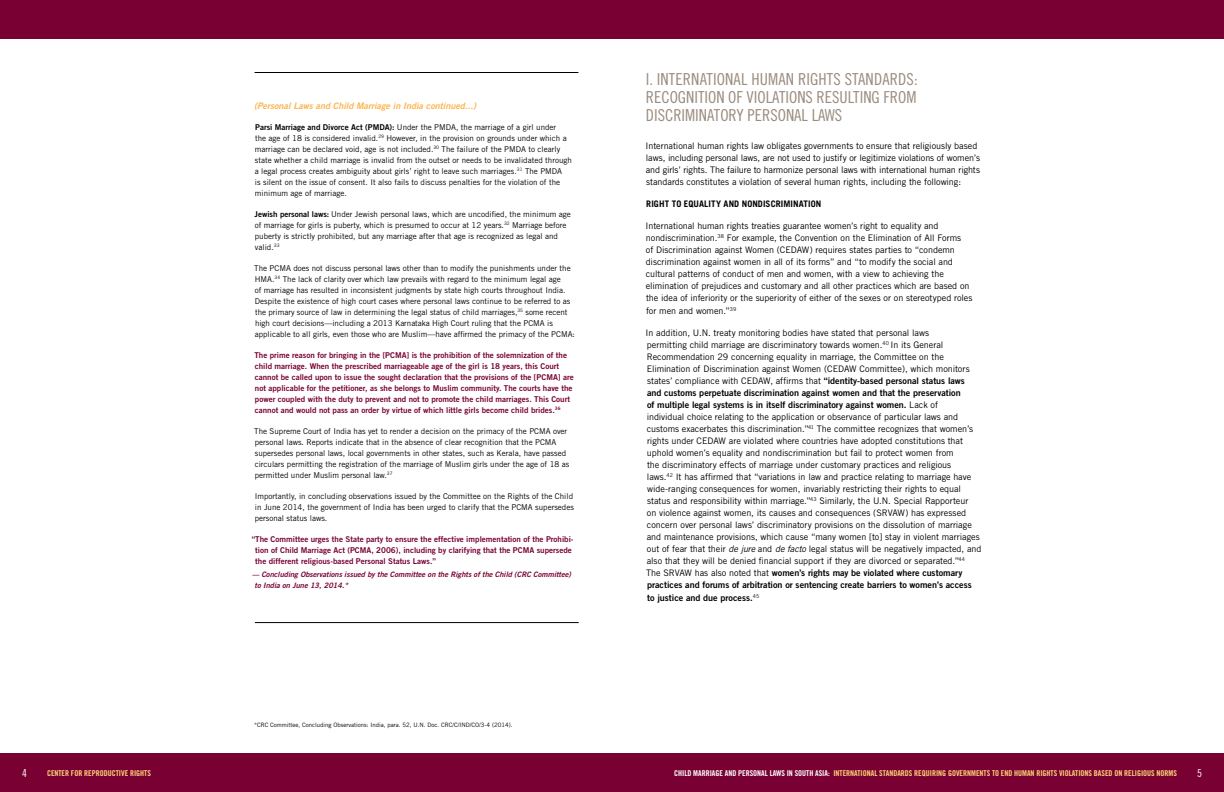
<style>
.page{position:relative;width:1224px;height:792px;background:#fff}
.page>*{position:absolute;margin:0;border:0;box-sizing:border-box;transform-origin:0 0}
.t1{font:16.5px/18px "Trade Gothic Cond Eighteen";color:#9a8b7d;text-align:justify}
.t2{font:11px "Trade Gothic Cond Eighteen";color:#fff}
.t3{font:9px/12px "Trade Gothic";letter-spacing:-.005em;color:#000}
.t4{font:9px/12px "Trade Gothic Bold Two";letter-spacing:-.005em;color:#000}
.t5{font:italic 9px "Trade Gothic Bold Two";color:#fcb44c}
.t6{font:700 9px "Trade Gothic";letter-spacing:.01em;color:#000}
.t7{font:8px/11px "Trade Gothic";color:#000}
.t8{font:8px/11px "Trade Gothic Bold Two";color:#780032}
.t9{font:8px "Trade Gothic Bold Cond Twenty";color:#ffd478}
.t10{font:7.5px/11px "Trade Gothic LT Std Bd 2 Obl";color:#780032}
.t11{font:6px "Trade Gothic";color:#000}
.s1{font-family:"Trade Gothic Bold Two"}
.s2{font-family:"Trade Gothic Bold Two";font-style:italic;font-size:7px}
.s3{font-family:"Trade Gothic"}
.s4{font-style:italic}
.s5{color:#fff}
</style>
<div class="page">
<div style="left:0;top:753px;width:1224px;height:39px;background:#780032"></div>
<div style="left:0;top:0;width:1224px;height:39px;background:#780032"></div>
<hr style="left:255px;top:622px;width:324px;height:1px;background:#000">
<hr style="left:255px;top:72px;width:323px;height:1px;background:#000">
<p class="t5" style="left:254px;top:100px;width:223px">(Personal Laws and Child Marriage in India continued...)</p>
<p class="t7" style="left:255px;top:122px;width:319px"><span class="s1">Parsi Marriage and Divorce Act (PMDA):</span> Under the PMDA, the marriage of a girl under<br>the age of 18 is considered invalid.<sup>29</sup> However, in the provision on grounds under which a marriage can be declared void, age is not included.<sup>30</sup> The failure of the PMDA to clearly state whether a child marriage is invalid from the outset or needs to be invalidated through a legal process creates ambiguity about girls’ right to leave such marriages.<sup>31</sup> The PMDA<br>is silent on the issue of consent. It also fails to discuss penalties for the violation of the minimum age of marriage.</p>
<p class="t7" style="left:255px;top:209px;width:318px"><span class="s1">Jewish personal laws:</span> Under Jewish personal laws, which are uncodified, the minimum age of marriage for girls is puberty, which is presumed to occur at 12 years.<sup>32</sup> Marriage before puberty is strictly prohibited, but any marriage after that age is recognized as legal and valid.<sup>33</sup></p>
<p class="t7" style="left:254px;top:263px;width:322px">The PCMA does not discuss personal laws other than to modify the punishments under the HMA.<sup>34</sup> The lack of clarity over which law prevails with regard to the minimum legal age<br>of marriage has resulted in inconsistent judgments by state high courts throughout India.<br>Despite the existence of high court cases where personal laws continue to be referred to as the primary source of law in determining the legal status of child marriages,<sup>35</sup> some recent high court decisions—including a 2013 Karnataka High Court ruling that the PCMA is applicable to all girls, even those who are Muslim—have affirmed the primacy of the PCMA:</p>
<p class="t8" style="left:254px;top:349px;width:321px">The prime reason for bringing in the [PCMA] is the prohibition of the solemnization of the child marriage. When the prescribed marriageable age of the girl is 18 years, this Court cannot be called upon to issue the sought declaration that the provisions of the [PCMA] are not applicable for the petitioner, as she belongs to Muslim community. The courts have the power coupled with the duty to prevent and not to promote the child marriages. This Court cannot and would not pass an order by virtue of which little girls become child brides.<sup>36</sup></p>
<p class="t7" style="left:254px;top:426px;width:317px">The Supreme Court of India has yet to render a decision on the primacy of the PCMA over personal laws. Reports indicate that in the absence of clear recognition that the PCMA supersedes personal laws, local governments in other states, such as Kerala, have passed circulars permitting the registration of the marriage of Muslim girls under the age of 18 as permitted under Muslim personal law.<sup>37</sup></p>
<p class="t7" style="left:255px;top:491px;width:321px;text-align:justify">Importantly, in concluding observations issued by the Committee on the Rights of the Child in June 2014, the government of India has been urged to clarify that the PCMA supersedes personal status laws.</p>
<p class="t8" style="left:255px;top:533px;width:320px;text-indent:-4px">“The Committee urges the State party to ensure the effective implementation of the Prohibi&shy;tion of Child Marriage Act (PCMA, 2006), including by clarifying that the PCMA supersede the different religious-based Personal Status Laws.”</p>
<p class="t10" style="left:255px;top:569px;width:318px;text-indent:-3px"><span class="s2">—</span> Concluding Observations issued by the Committee on the Rights of the Child (CRC Committee) to India on June 13, 2014.*</p>
<p class="t11" style="left:254px;top:721px;width:260px">*CRC Committee, Concluding Observations: India, para. 52, U.N. Doc. CRC/C/IND/CO/3-4 (2014).</p>
<h1 class="t1" style="left:646px;top:70px;width:274px">I. INTERNATIONAL HUMAN RIGHTS STANDARDS:<br>RECOGNITION OF VIOLATIONS RESULTING FROM DISCRIMINATORY PERSONAL LAWS</h1>
<p class="t3" style="left:646px;top:140px;width:336px">International human rights law obligates governments to ensure that religiously based laws, including personal laws, are not used to justify or legitimize violations of women’s and girls’ rights. The failure to harmonize personal laws with international human rights standards constitutes a violation of several human rights, including the following:</p>
<p class="t6" style="left:646px;top:198px;width:177px">RIGHT TO EQUALITY AND NONDISCRIMINATION</p>
<p class="t3" style="left:646px;top:220px;width:328px">International human rights treaties guarantee women’s right to equality and nondiscrimination.<sup>38</sup> For example, the Convention on the Elimination of All Forms<br>of Discrimination against Women (CEDAW) requires states parties to “condemn discrimination against women in all of its forms” and “to modify the social and cultural patterns of conduct of men and women, with a view to achieving the elimination of prejudices and customary and all other practices which are based on the idea of inferiority or the superiority of either of the sexes or on stereotyped roles</p>
<p class="t3" style="left:646px;top:305px;width:92px">for men and women.”<sup>39</sup></p>
<p class="t3" style="left:646px;top:327px;width:326px">In addition, U.N. treaty monitoring bodies have stated that personal laws permitting child marriage are discriminatory towards women.<sup>40</sup> In its General Recommendation 29 concerning equality in marriage, the Committee on the Elimination of Discrimination against Women (CEDAW Committee), which monitors states’ compliance with CEDAW, affirms that <span class="s1">“identity-based personal status laws</span></p>
<p class="t4" style="left:647px;top:387px;width:315px">and customs perpetuate discrimination against women and that the preservation of multiple legal systems is in itself discriminatory against women. <span class="s3">Lack of</span></p>
<p class="t3" style="left:647px;top:411px;width:336px">individual choice relating to the application or observance of particular laws and customs exacerbates this discrimination.”<sup>41</sup> The committee recognizes that women’s rights under CEDAW are violated where countries have adopted constitutions that uphold women’s equality and nondiscrimination but fail to protect women from<br>the discriminatory effects of marriage under customary practices and religious<br>laws.<sup>42</sup> It has affirmed that “variations in law and practice relating to marriage have wide-ranging consequences for women, invariably restricting their rights to equal status and responsibility within marriage.”<sup>43</sup> Similarly, the U.N. Special Rapporteur<br>on violence against women, its causes and consequences (SRVAW) has expressed concern over personal laws’ discriminatory provisions on the dissolution of marriage and maintenance provisions, which cause “many women [to] stay in violent marriages out of fear that their <span class="s4">de jure</span> and <span class="s4">de facto</span> legal status will be negatively impacted, and also that they will be denied financial support if they are divorced or separated.”<sup>44</sup></p>
<p class="t4" style="left:646px;top:567px;width:327px"><span class="s3">The SRVAW has also noted that</span> women’s rights may be violated where customary practices and forums of arbitration or sentencing create barriers to women’s access</p>
<p class="t4" style="left:647px;top:592px;width:114px">to justice and due process.<sup>45</sup></p>
<p class="t2" style="left:22px;top:766px;width:6px">4</p>
<p class="t9" style="left:47px;top:768px;width:105px">CENTER FOR REPRODUCTIVE RIGHTS</p>
<p class="t9" style="left:674px;top:768px;width:504px"><span class="s5">CHILD MARRIAGE AND PERSONAL LAWS IN SOUTH ASIA:</span> INTERNATIONAL STANDARDS REQUIRING GOVERNMENTS TO END HUMAN RIGHTS VIOLATIONS BASED ON RELIGIOUS NORMS</p>
<p class="t2" style="left:1197px;top:766px;width:6px">5</p>
</div>
